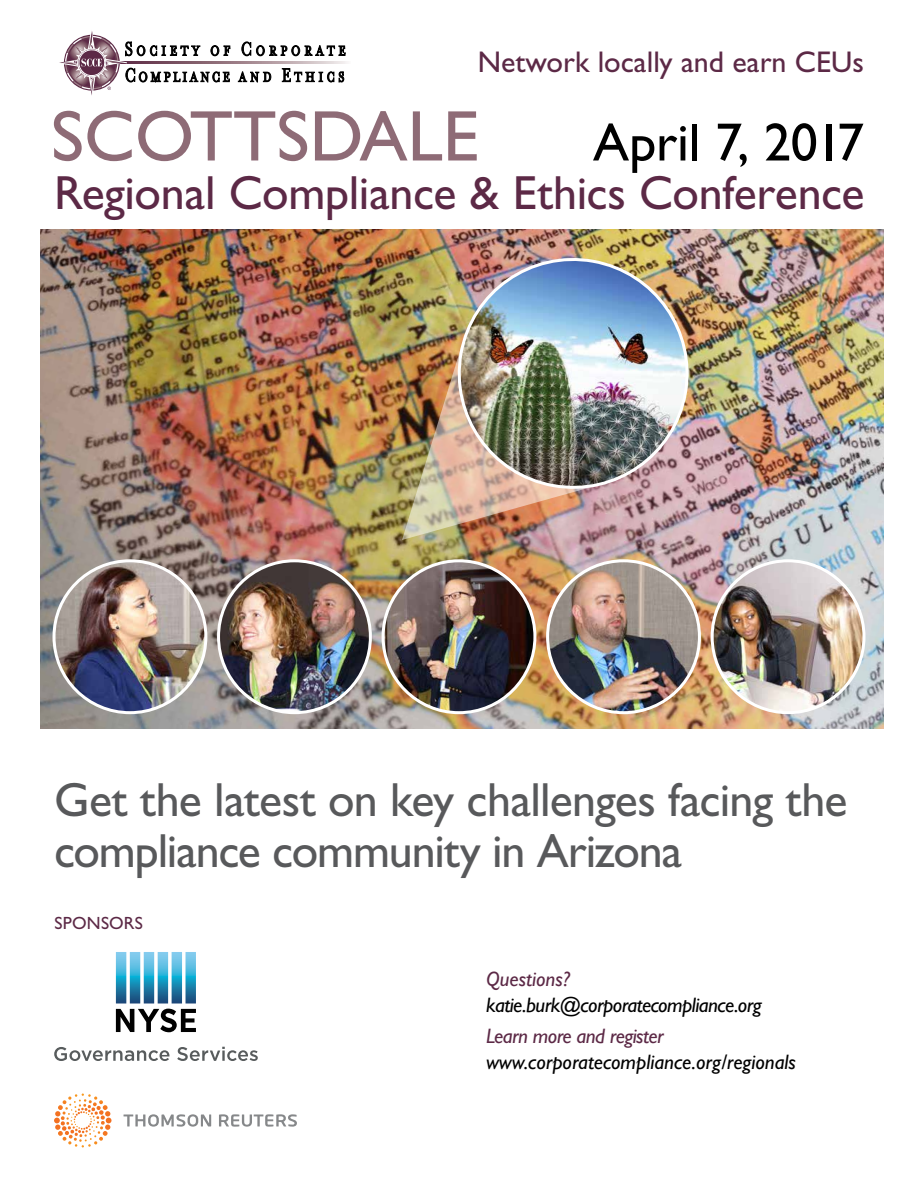
<style>
.page{position:relative;width:918px;height:1188px;background:#fff}
.page>*{position:absolute;margin:0;border:0;box-sizing:border-box;transform-origin:0 0}
.t1{font:72px "Gill Sans Std";color:#8e6b76}
.t2{font:54px "Gill Sans Std";letter-spacing:-.01em;color:#000}
.t3{font:48px/51px "Gill Sans Std";letter-spacing:-.02em;color:#58595b}
.t4{font:48px "Gill Sans Std";letter-spacing:-.01em;color:#5c2946}
.t5{font:30px "Gill Sans Std";color:#5c2946}
.t6{font:italic 21px "Gill Sans Std";letter-spacing:-.01em;color:#000}
.t7{font:italic 21px "Gill Sans Std";letter-spacing:-.025em;color:#5c2946}
.t8{font:italic 21px "Gill Sans Std";color:#5c2946}
.t9{font:17.7px "Gill Sans Std";letter-spacing:.01em;color:#5c2946}
</style>
<div class="page">
<img style="left:40px;top:230px;width:843px;height:499px">
<svg style="left:230px;top:62px;width:117px;height:2px"></svg>
<svg style="left:241px;top:41px;width:105px;height:15px"></svg>
<svg style="left:238px;top:71px;width:33px;height:11px"></svg>
<svg style="left:282px;top:68px;width:62px;height:14px"></svg>
<svg style="left:59px;top:31px;width:171px;height:64px"></svg>
<img style="left:54px;top:561px;width:152px;height:152px;border-radius:76px">
<div style="left:52px;top:559px;width:155px;height:155px;border:3px solid #fff;border-radius:50%"></div>
<img style="left:383px;top:561px;width:152px;height:152px;border-radius:76px">
<div style="left:382px;top:559px;width:154px;height:155px;border:3px solid #fff;border-radius:50%"></div>
<img style="left:548px;top:561px;width:151px;height:152px;border-radius:76px">
<div style="left:546px;top:559px;width:155px;height:155px;border:3px solid #fff;border-radius:50%"></div>
<img style="left:712px;top:561px;width:152px;height:152px;border-radius:76px">
<div style="left:711px;top:559px;width:155px;height:155px;border:3px solid #fff;border-radius:50%"></div>
<img style="left:219px;top:561px;width:151px;height:152px;border-radius:76px">
<div style="left:217px;top:559px;width:155px;height:155px;border:3px solid #fff;border-radius:50%"></div>
<img style="left:402px;top:348px;width:219px;height:192px">
<img style="left:447px;top:247px;width:253px;height:250px">
<svg style="left:124px;top:1114px;width:173px;height:13px"></svg>
<svg style="left:54px;top:1094px;width:58px;height:51px"></svg>
<svg style="left:116px;top:952px;width:80px;height:80px"></svg>
<svg style="left:54px;top:1047px;width:204px;height:14px"></svg>
<h3 class="t5" style="left:478px;top:44px;width:388px">Network locally and earn CEUs</h3>
<h1 class="t1" style="left:51px;top:95px;width:429px">SCOTTSDALE</h1>
<h2 class="t2" style="left:593px;top:111px;width:272px">April 7, 2017</h2>
<h3 class="t4" style="left:54px;top:165px;width:812px">Regional Compliance &amp; Ethics Conference</h3>
<h3 class="t3" style="left:54px;top:775px;width:795px">Get the latest on key challenges facing the compliance community in Arizona</h3>
<p class="t9" style="left:54px;top:912px;width:90px">SPONSORS</p>
<p class="t8" style="left:486px;top:967px;width:86px">Questions?</p>
<p class="t6" style="left:486px;top:992px;width:277px">katie.burk@corporatecompliance.org</p>
<p class="t7" style="left:486px;top:1024px;width:179px">Learn more and register</p>
<p class="t6" style="left:486px;top:1050px;width:311px">www.corporatecompliance.org/regionals</p>
</div>
